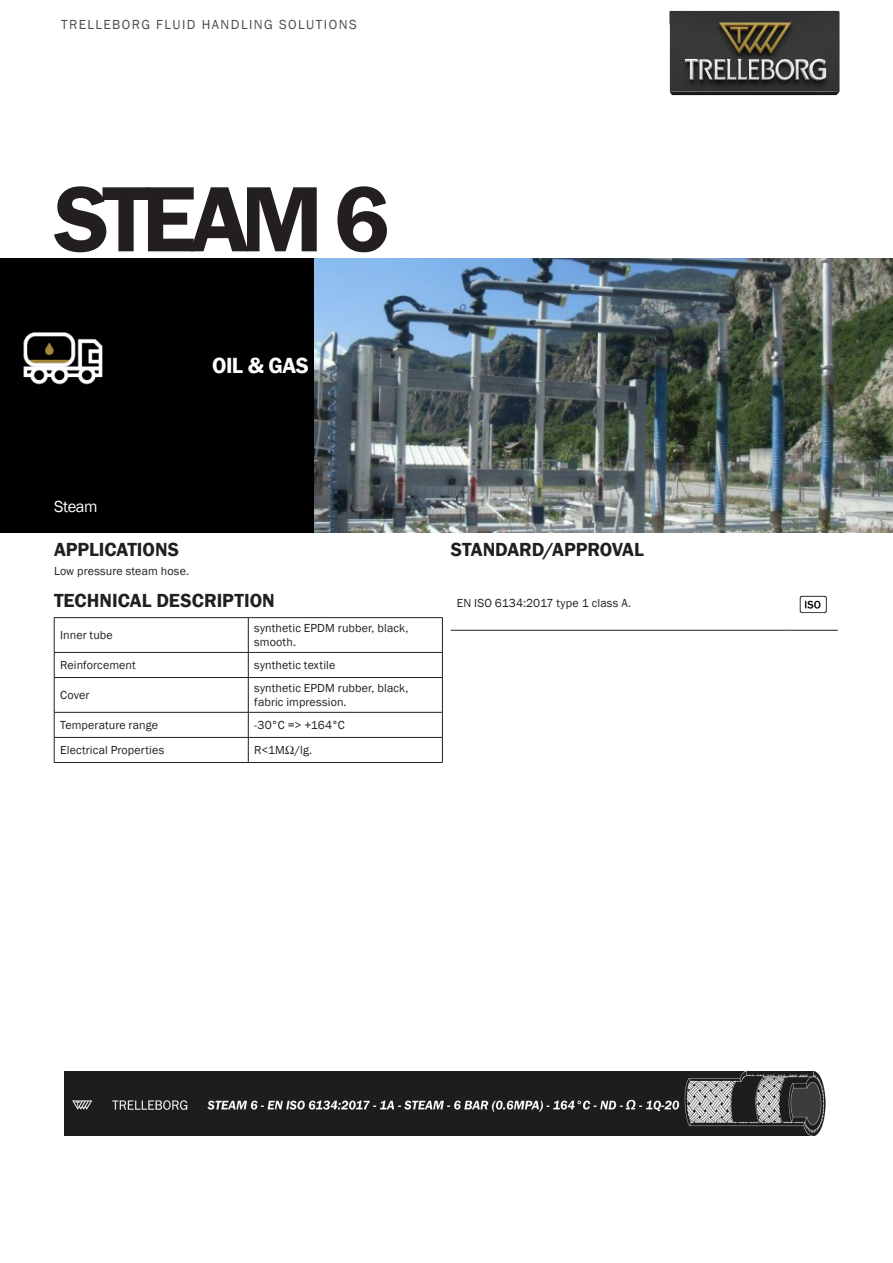
<style>
.page{position:relative;width:893px;height:1263px;background:#fff}
.page>*{position:absolute;margin:0;border:0;box-sizing:border-box;transform-origin:0 0}
._002_PRODUCT_NAME_1{font:600 96px "Franklin Gothic";letter-spacing:-.08em;color:#231f20}
._004_MARKET_SEGMENT{font:600 22.5px "Franklin Gothic";letter-spacing:-.02em;color:#fff}
.Title_Bold{font:600 19.5px "Franklin Gothic";color:#231f20}
._005_APPLICATION{font:16.5px "Franklin Gothic";letter-spacing:-.025em;color:#fff}
.t1{font:13.5px "Franklin Gothic";letter-spacing:.105em;color:#231f20}
.TableBody{font:12px/14.4px "Franklin Gothic";letter-spacing:.01em;color:#231f20}
.Text_8_PT{font:12px "Franklin Gothic";letter-spacing:.01em;color:#231f20}
</style>
<div class="page">
<img style="left:669px;top:10px;width:171px;height:86px">
<div style="left:0;top:258px;width:315px;height:275px;background:#000"></div>
<img style="left:315px;top:258px;width:578px;height:275px">
<hr style="left:54px;top:617px;width:194px;height:1px;background:#231f20">
<hr style="left:54px;top:618px;width:1px;height:34px;background:#231f20">
<hr style="left:248px;top:617px;width:195px;height:1px;background:#231f20">
<hr style="left:248px;top:618px;width:1px;height:34px;background:#231f20">
<hr style="left:442px;top:618px;width:1px;height:34px;background:#231f20">
<hr style="left:54px;top:652px;width:194px;height:1px;background:#231f20">
<svg style="left:54px;top:653px;width:1px;height:24px"></svg>
<hr style="left:248px;top:652px;width:195px;height:1px;background:#231f20">
<svg style="left:248px;top:653px;width:1px;height:24px"></svg>
<svg style="left:442px;top:653px;width:1px;height:24px"></svg>
<hr style="left:54px;top:677px;width:194px;height:1px;background:#231f20">
<hr style="left:54px;top:678px;width:1px;height:34px;background:#231f20">
<hr style="left:248px;top:677px;width:195px;height:1px;background:#231f20">
<hr style="left:248px;top:678px;width:1px;height:34px;background:#231f20">
<hr style="left:442px;top:678px;width:1px;height:34px;background:#231f20">
<hr style="left:54px;top:712px;width:194px;height:1px;background:#231f20">
<hr style="left:248px;top:712px;width:195px;height:1px;background:#231f20">
<hr style="left:54px;top:737px;width:194px;height:1px;background:#231f20">
<svg style="left:54px;top:712px;width:1px;height:50px"></svg>
<hr style="left:248px;top:737px;width:195px;height:1px;background:#231f20">
<svg style="left:248px;top:712px;width:1px;height:50px"></svg>
<svg style="left:442px;top:712px;width:1px;height:50px"></svg>
<hr style="left:54px;top:762px;width:194px;height:1px;background:#231f20">
<hr style="left:248px;top:762px;width:195px;height:1px;background:#231f20">
<hr style="left:451px;top:630px;width:338px;height:1px;background:#231f20">
<hr style="left:789px;top:630px;width:49px;height:1px;background:#231f20">
<img style="left:799px;top:595px;width:28px;height:19px">
<img style="left:64px;top:1072px;width:762px;height:64px">
<p class="t1" style="left:61px;top:16px;width:297px">TRELLEBORG FLUID HANDLING SOLUTIONS</p>
<p class="_002_PRODUCT_NAME_1" style="left:54px;top:160px;width:337px">STEAM 6</p>
<p class="_004_MARKET_SEGMENT" style="left:212px;top:351px;width:98px">OIL &amp; GAS</p>
<p class="_005_APPLICATION" style="left:54px;top:496px;width:45px">Steam</p>
<p class="Title_Bold" style="left:54px;top:538px;width:127px">APPLICATIONS</p>
<p class="Text_8_PT" style="left:54px;top:563px;width:137px">Low pressure steam hose.</p>
<p class="Title_Bold" style="left:54px;top:589px;width:222px">TECHNICAL DESCRIPTION</p>
<p class="TableBody" style="left:60px;top:628px;width:54px">Inner tube</p>
<p class="TableBody" style="left:254px;top:621px;width:156px">synthetic EPDM rubber, black, smooth.</p>
<p class="TableBody" style="left:60px;top:658px;width:77px">Reinforcement</p>
<p class="TableBody" style="left:254px;top:658px;width:82px">synthetic textile</p>
<p class="TableBody" style="left:60px;top:688px;width:31px">Cover</p>
<p class="TableBody" style="left:254px;top:681px;width:156px">synthetic EPDM rubber, black, fabric impression.</p>
<p class="TableBody" style="left:60px;top:718px;width:99px">Temperature range</p>
<p class="TableBody" style="left:254px;top:718px;width:92px">-30°C =&gt; +164°C</p>
<p class="TableBody" style="left:60px;top:743px;width:106px">Electrical Properties</p>
<p class="TableBody" style="left:254px;top:743px;width:59px">R&lt;1MΩ/lg.</p>
<p class="Title_Bold" style="left:451px;top:538px;width:195px">STANDARD/APPROVAL</p>
<p class="TableBody" style="left:457px;top:596px;width:176px">EN ISO 6134:2017 type 1 class A.</p>
</div>
